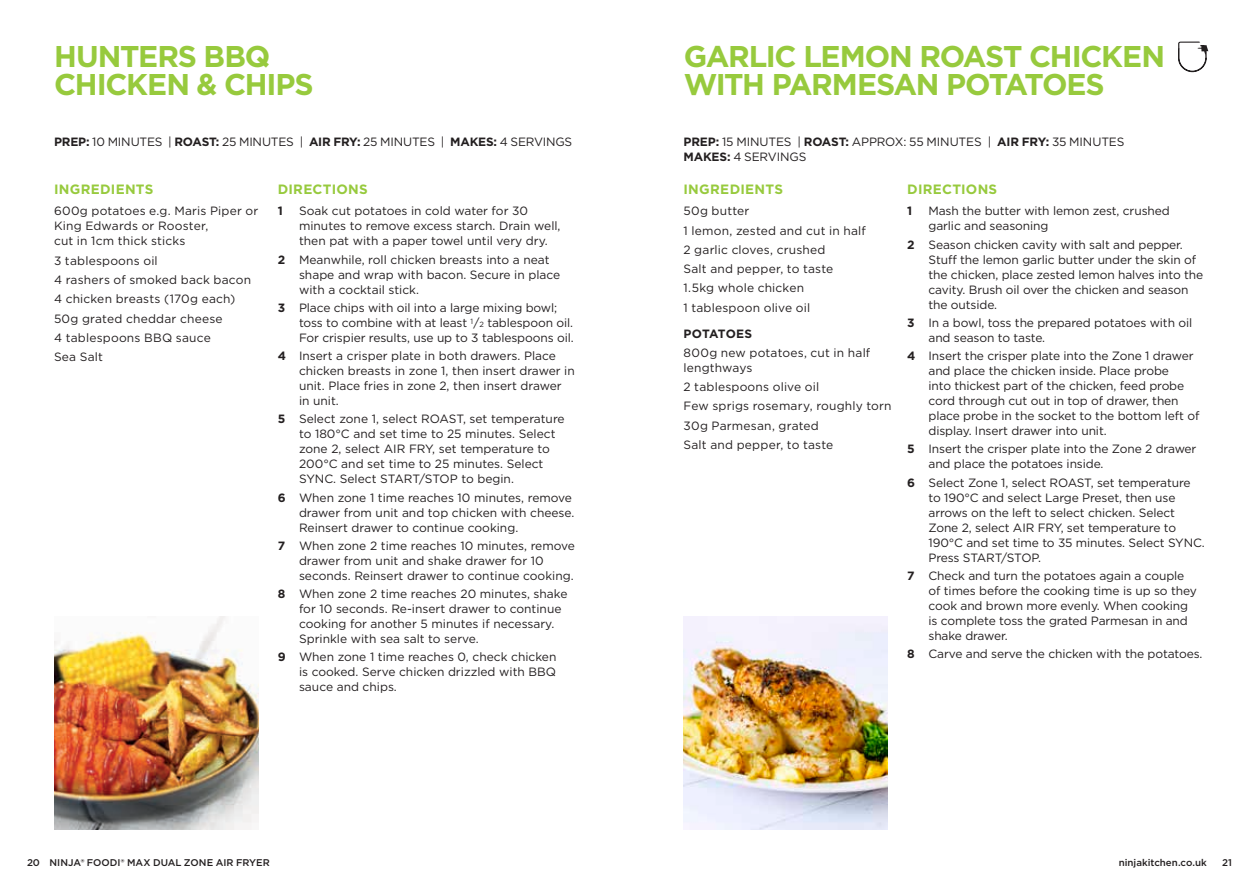
<style>
.page{position:relative;width:1259px;height:893px;background:#fff}
.page>*{position:absolute;margin:0;border:0;box-sizing:border-box;transform-origin:0 0}
.t1{font:700 30px/28.5px "Gotham";letter-spacing:-.04em;color:#97ca3d}
.t2{font:700 13.5px "Gotham";letter-spacing:.02em;color:#97ca3d}
.t3{font:12px/15px "Gotham";letter-spacing:-.01em;color:#231f20}
.t4{font:12px/19.2px "Gotham";letter-spacing:.015em;color:#231f20}
.t5{font:700 12px "Gotham";color:#231f20}
.t6{font:500 9.75px "Gotham";color:#231f20}
.s1{font-weight:700}
.s2{font-size:7.5px}
</style>
<div class="page">
<img style="left:683px;top:617px;width:204px;height:212px">
<img style="left:54px;top:617px;width:204px;height:212px">
<svg style="left:1178px;top:42px;width:30px;height:30px"></svg>
<h1 class="t1" style="left:54px;top:41px;width:261px">HUNTERS BBQ<br>CHICKEN &amp; CHIPS</h1>
<p class="t3" style="left:54px;top:134px;width:520px"><span class="s1">PREP:</span> 10 MINUTES | <span class="s1">ROAST:</span> 25 MINUTES | <span class="s1">AIR FRY:</span> 25 MINUTES | <span class="s1">MAKES:</span> 4 SERVINGS</p>
<p class="t2" style="left:54px;top:180px;width:101px">INGREDIENTS</p>
<p class="t4" style="left:54px;top:203px;width:206px;line-height:15px">600g potatoes e.g. Maris Piper or<br>King Edwards or Rooster,<br>cut in 1cm thick sticks</p>
<p class="t4" style="left:54px;top:251px;width:199px">3 tablespoons oil<br>4 rashers of smoked back bacon<br>4 chicken breasts (170g each)<br>50g grated cheddar cheese<br>4 tablespoons BBQ sauce<br>Sea Salt</p>
<p class="t2" style="left:278px;top:180px;width:91px">DIRECTIONS</p>
<p class="t5" style="left:278px;top:203px;width:7px">1</p>
<p class="t3" style="left:299px;top:203px;width:263px">Soak cut potatoes in cold water for 30 minutes to remove excess starch. Drain well, then pat with a paper towel until very dry.</p>
<p class="t3" style="left:299px;top:252px;width:263px;text-indent:-21px"><span class="s1">2</span> Meanwhile, roll chicken breasts into a neat shape and wrap with bacon. Secure in place with a cocktail stick.</p>
<p class="t3" style="left:299px;top:300px;width:276px;text-indent:-21px"><span class="s1">3</span> Place chips with oil into a large mixing bowl; toss to combine with at least <sup>1</sup>/<span class="s2">2</span> tablespoon oil.<br>For crispier results, use up to 3 tablespoons oil.</p>
<p class="t3" style="left:299px;top:348px;width:277px;text-indent:-21px"><span class="s1">4</span> Insert a crisper plate in both drawers. Place chicken breasts in zone 1, then insert drawer in unit. Place fries in zone 2, then insert drawer in unit.</p>
<p class="t3" style="left:299px;top:411px;width:267px;text-indent:-21px"><span class="s1">5</span> Select zone 1, select ROAST, set temperature to 180°C and set time to 25 minutes. Select zone 2, select AIR FRY, set temperature to 200°C and set time to 25 minutes. Select SYNC. Select START/STOP to begin.</p>
<p class="t3" style="left:299px;top:490px;width:277px;text-indent:-21px"><span class="s1">6</span> When zone 1 time reaches 10 minutes, remove drawer from unit and top chicken with cheese.<br>Reinsert drawer to continue cooking.</p>
<p class="t3" style="left:299px;top:538px;width:277px;text-indent:-21px"><span class="s1">7</span> When zone 2 time reaches 10 minutes, remove drawer from unit and shake drawer for 10 seconds. Reinsert drawer to continue cooking.</p>
<p class="t3" style="left:299px;top:586px;width:270px;text-indent:-21px"><span class="s1">8</span> When zone 2 time reaches 20 minutes, shake for 10 seconds. Re-insert drawer to continue cooking for another 5 minutes if necessary.<br>Sprinkle with sea salt to serve.</p>
<p class="t3" style="left:299px;top:649px;width:259px;text-align:justify;text-indent:-21px"><span class="s1">9</span> When zone 1 time reaches 0, check chicken is cooked. Serve chicken drizzled with BBQ sauce and chips.</p>
<h1 class="t1" style="left:683px;top:41px;width:483px">GARLIC LEMON ROAST CHICKEN<br>WITH PARMESAN POTATOES</h1>
<p class="t3" style="left:683px;top:134px;width:442px"><span class="s1">PREP:</span> 15 MINUTES | <span class="s1">ROAST:</span> APPROX: 55 MINUTES | <span class="s1">AIR FRY:</span> 35 MINUTES<br><span class="s1">MAKES:</span> 4 SERVINGS</p>
<p class="t2" style="left:683px;top:180px;width:101px">INGREDIENTS</p>
<p class="t4" style="left:683px;top:201px;width:184px">50g butter<br>1 lemon, zested and cut in half<br>2 garlic cloves, crushed<br>Salt and pepper, to taste<br>1.5kg whole chicken<br>1 tablespoon olive oil</p>
<p class="t5" style="left:683px;top:325px;width:70px">POTATOES</p>
<p class="t4" style="left:683px;top:345px;width:188px;line-height:15px">800g new potatoes, cut in half lengthways</p>
<p class="t4" style="left:683px;top:377px;width:210px">2 tablespoons olive oil<br>Few sprigs rosemary, roughly torn<br>30g Parmesan, grated<br>Salt and pepper, to taste</p>
<p class="t2" style="left:907px;top:180px;width:91px">DIRECTIONS</p>
<p class="t5" style="left:907px;top:203px;width:7px">1</p>
<p class="t3" style="left:928px;top:203px;width:243px">Mash the butter with lemon zest, crushed garlic and seasoning</p>
<p class="t3" style="left:928px;top:237px;width:276px;text-indent:-21px"><span class="s1">2</span> Season chicken cavity with salt and pepper.<br>Stuff the lemon garlic butter under the skin of the chicken, place zested lemon halves into the cavity. Brush oil over the chicken and season the outside.</p>
<p class="t3" style="left:928px;top:315px;width:265px;text-indent:-21px"><span class="s1">3</span> In a bowl, toss the prepared potatoes with oil and season to taste.</p>
<p class="t3" style="left:928px;top:348px;width:272px;text-indent:-21px"><span class="s1">4</span> Insert the crisper plate into the Zone 1 drawer and place the chicken inside. Place probe<br>into thickest part of the chicken, feed probe cord through cut out in top of drawer, then place probe in the socket to the bottom left of display. Insert drawer into unit.</p>
<p class="t3" style="left:928px;top:441px;width:269px;text-indent:-21px"><span class="s1">5</span> Insert the crisper plate into the Zone 2 drawer and place the potatoes inside.</p>
<p class="t3" style="left:928px;top:475px;width:278px;text-indent:-21px"><span class="s1">6</span> Select Zone 1, select ROAST, set temperature to 190°C and select Large Preset, then use arrows on the left to select chicken. Select Zone 2, select AIR FRY, set temperature to 190°C and set time to 35 minutes. Select SYNC.<br>Press START/STOP.</p>
<p class="t3" style="left:928px;top:568px;width:270px;text-indent:-21px"><span class="s1">7</span> Check and turn the potatoes again a couple of times before the cooking time is up so they cook and brown more evenly. When cooking is complete toss the grated Parmesan in and shake drawer.</p>
<p class="t3" style="left:907px;top:646px;width:297px"><span class="s1">8</span> Carve and serve the chicken with the potatoes.</p>
<p class="t6" style="left:27px;top:856px;width:244px">20 NINJA® FOODI® MAX DUAL ZONE AIR FRYER</p>
<p class="t6" style="left:1118px;top:856px;width:90px">ninjakitchen.co.uk</p>
<p class="t6" style="left:1222px;top:856px;width:11px">21</p>
</div>
